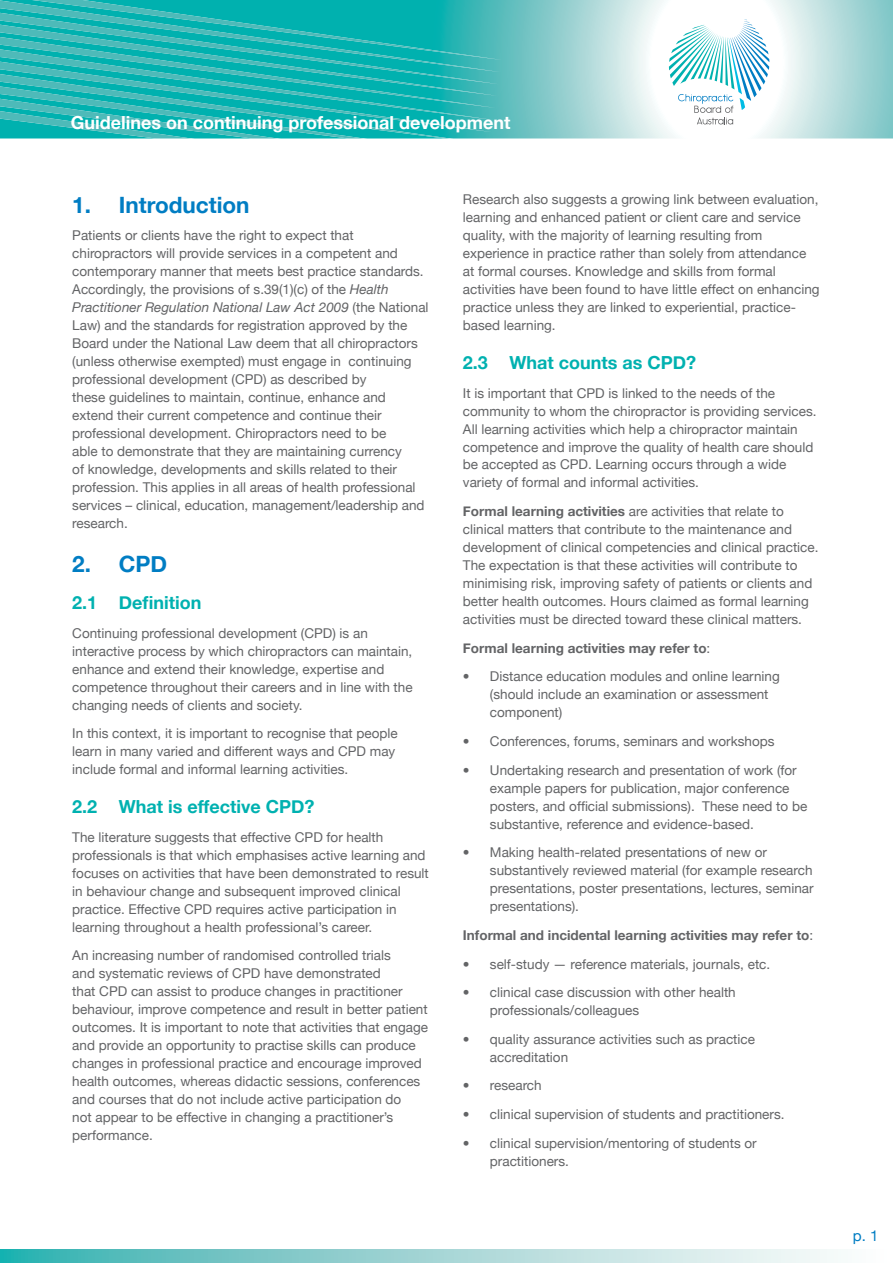
<style>
.page{position:relative;width:893px;height:1263px;background:#fff}
.page>*{position:absolute;margin:0;border:0;box-sizing:border-box;transform-origin:0 0}
.t1{font:700 22.5px "Helvetica Neue";color:#007dc3}
.t2{font:700 18px "Helvetica Neue";color:#00b1b0}
.t3{font:700 18px "Helvetica Neue";color:#fff}
.t4{font:15px "Helvetica Neue";color:#007dc3}
.t5{font:13.5px/18px "Helvetica Neue";color:#636466}
.t6{font:700 13.5px "Helvetica Neue";color:#636466}
.s1{font-style:italic}
.s2{font-weight:700}
.s3{font-weight:400}
</style>
<div class="page">
<svg style="left:502px;top:0;width:391px;height:138px"></svg>
<svg style="left:0;top:0;width:502px;height:139px;background:#22b6b4"></svg>
<svg style="left:0;top:1249px;width:834px;height:14px;background:#9ad4d4"></svg>
<svg style="left:669px;top:20px;width:100px;height:104px"></svg>
<h2 class="t3" style="left:71px;top:112px;width:441px">Guidelines on continuing professional development</h2>
<h1 class="t1" style="left:72px;top:191px;width:179px">1. Introduction</h1>
<p class="t5" style="left:72px;top:226px;width:358px">Patients or clients have the right to expect that chiropractors will provide services in a competent and contemporary manner that meets best practice standards.<br>Accordingly, the provisions of s.39(1)(c) of the <span class="s1">Health Practitioner Regulation National Law Act 2009</span> (the National Law) and the standards for registration approved by the Board under the National Law deem that all chiropractors (unless otherwise exempted) must engage in continuing professional development (CPD) as described by<br>these guidelines to maintain, continue, enhance and extend their current competence and continue their professional development. Chiropractors need to be<br>able to demonstrate that they are maintaining currency<br>of knowledge, developments and skills related to their profession. This applies in all areas of health professional services – clinical, education, management/leadership and research.</p>
<h1 class="t1" style="left:72px;top:550px;width:96px">2. CPD</h1>
<h2 class="t2" style="left:72px;top:591px;width:131px">2.1 Definition</h2>
<p class="t5" style="left:72px;top:624px;width:342px">Continuing professional development (CPD) is an interactive process by which chiropractors can maintain, enhance and extend their knowledge, expertise and competence throughout their careers and in line with the changing needs of clients and society.</p>
<p class="t5" style="left:72px;top:724px;width:327px">In this context, it is important to recognise that people learn in many varied and different ways and CPD may include formal and informal learning activities.</p>
<h2 class="t2" style="left:72px;top:795px;width:244px">2.2 What is effective CPD?</h2>
<p class="t5" style="left:72px;top:827px;width:358px">The literature suggests that effective CPD for health professionals is that which emphasises active learning and focuses on activities that have been demonstrated to result in behaviour change and subsequent improved clinical practice. Effective CPD requires active participation in learning throughout a health professional’s career.</p>
<p class="t5" style="left:72px;top:946px;width:357px">An increasing number of randomised controlled trials<br>and systematic reviews of CPD have demonstrated<br>that CPD can assist to produce changes in practitioner behaviour, improve competence and result in better patient outcomes. It is important to note that activities that engage and provide an opportunity to practise skills can produce changes in professional practice and encourage improved health outcomes, whereas didactic sessions, conferences and courses that do not include active participation do<br>not appear to be effective in changing a practitioner’s performance.</p>
<p class="t5" style="left:463px;top:190px;width:358px">Research also suggests a growing link between evaluation, learning and enhanced patient or client care and service quality, with the majority of learning resulting from experience in practice rather than solely from attendance at formal courses. Knowledge and skills from formal activities have been found to have little effect on enhancing practice unless they are linked to experiential, practice&shy;based learning.</p>
<h2 class="t2" style="left:463px;top:351px;width:235px">2.3 What counts as CPD?</h2>
<p class="t5" style="left:463px;top:383px;width:355px">It is important that CPD is linked to the needs of the community to whom the chiropractor is providing services.<br>All learning activities which help a chiropractor maintain competence and improve the quality of health care should be accepted as CPD. Learning occurs through a wide variety of formal and informal activities.</p>
<p class="t5" style="left:463px;top:502px;width:357px"><span class="s2">Formal learning activities</span> are activities that relate to clinical matters that contribute to the maintenance and development of clinical competencies and clinical practice.<br>The expectation is that these activities will contribute to minimising risk, improving safety of patients or clients and better health outcomes. Hours claimed as formal learning activities must be directed toward these clinical matters.</p>
<p class="t6" style="left:463px;top:640px;width:249px">Formal learning activities may refer to<span class="s3">:</span></p>
<p class="t5" style="left:490px;top:667px;width:291px;text-indent:-27px">• Distance education modules and online learning (should include an examination or assessment component)</p>
<p class="t5" style="left:463px;top:732px;width:313px">• Conferences, forums, seminars and workshops</p>
<p class="t5" style="left:490px;top:761px;width:319px;text-indent:-27px">• Undertaking research and presentation of work (for example papers for publication, major conference posters, and official submissions). These need to be substantive, reference and evidence-based.</p>
<p class="t5" style="left:490px;top:843px;width:325px;text-indent:-27px">• Making health-related presentations of new or substantively reviewed material (for example research presentations, poster presentations, lectures, seminar presentations).</p>
<p class="t6" style="left:463px;top:927px;width:352px">Informal and incidental learning activities may refer to<span class="s3">:</span></p>
<p class="t5" style="left:463px;top:954px;width:309px">• self-study — reference materials, journals, etc.</p>
<p class="t5" style="left:490px;top:983px;width:247px;text-indent:-27px">• clinical case discussion with other health professionals/colleagues</p>
<p class="t5" style="left:490px;top:1030px;width:267px;text-indent:-27px">• quality assurance activities such as practice accreditation</p>
<p class="t5" style="left:463px;top:1076px;width:80px">• research</p>
<p class="t5" style="left:463px;top:1105px;width:323px">• clinical supervision of students and practitioners.</p>
<p class="t5" style="left:490px;top:1134px;width:268px;text-indent:-27px">• clinical supervision/mentoring of students or practitioners.</p>
<p class="t4" style="left:853px;top:1227px;width:27px">p. 1</p>
</div>
